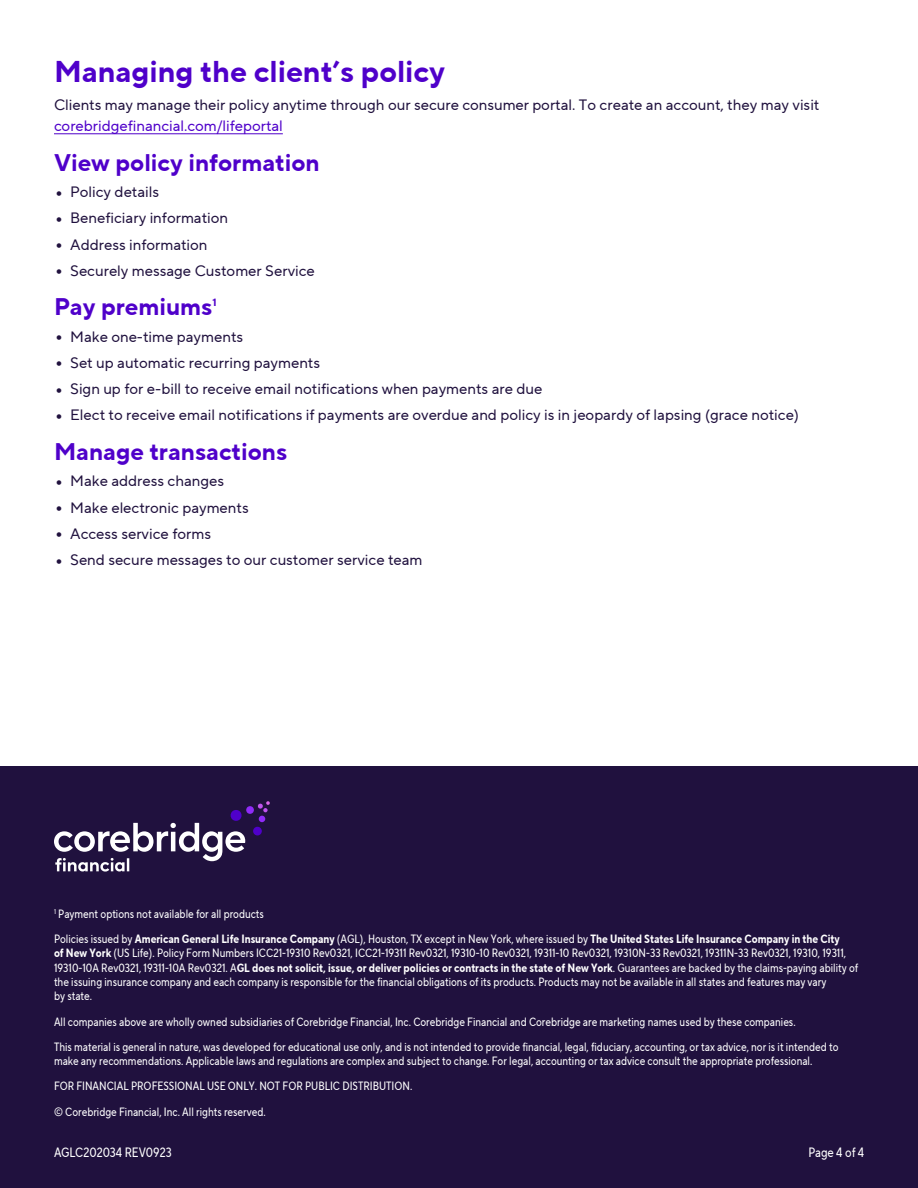
<style>
.page{position:relative;width:918px;height:1188px;background:#fff}
.page>*{position:absolute;margin:0;border:0;box-sizing:border-box;transform-origin:0 0}
.t1{font:700 30px "TT Norms Pro";color:#4f00ca}
.t2{font:700 24px "TT Norms Pro";color:#4f00ca}
.t3{font:15px/21px "TT Norms Pro";color:#20113e}
.t4{font:13.5px "TT Norms Pro Cond";color:#fff}
.t5{font:12px/14.4px "TT Norms Pro Cond";color:#fff}
.t6{font:700 10.5px "TT Norms Pro";color:#4f00ca}
.s1{color:#4f00ca}
.s2{font-size:22.5px}
.s3{font-weight:700}
</style>
<div class="page">
<hr style="left:54px;top:133px;width:229px;height:1px;background:#4f00ca">
<div style="left:0;top:766px;width:918px;height:422px;background:#20113e"></div>
<svg style="left:54px;top:801px;width:216px;height:71px"></svg>
<div style="left:253px;top:827px;width:9px;height:9px;background:#4f00ca;border-radius:50%"></div>
<h2 class="t1" style="left:54px;top:50px;width:393px">Managing the client’s policy</h2>
<p class="t3" style="left:54px;top:94px;width:767px">Clients may manage their policy anytime through our secure consumer portal. To create an account, they may visit <span class="s1">corebridgefinancial.com/lifeportal</span></p>
<h3 class="t2" style="left:54px;top:145px;width:267px">View policy information</h3>
<p class="t3" style="left:54px;top:181px;width:107px"><span class="s2">•</span> Policy details</p>
<p class="t3" style="left:54px;top:208px;width:176px"><span class="s2">•</span> Beneficiary information</p>
<p class="t3" style="left:54px;top:234px;width:155px"><span class="s2">•</span> Address information</p>
<p class="t3" style="left:54px;top:260px;width:262px"><span class="s2">•</span> Securely message Customer Service</p>
<h3 class="t2" style="left:54px;top:289px;width:160px">Pay premiums</h3>
<h3 class="t6" style="left:212px;top:295px;width:6px">1</h3>
<p class="t3" style="left:54px;top:326px;width:191px"><span class="s2">•</span> Make one-time payments</p>
<p class="t3" style="left:54px;top:352px;width:268px"><span class="s2">•</span> Set up automatic recurring payments</p>
<p class="t3" style="left:54px;top:378px;width:490px"><span class="s2">•</span> Sign up for e-bill to receive email notifications when payments are due</p>
<p class="t3" style="left:54px;top:405px;width:747px"><span class="s2">•</span> Elect to receive email notifications if payments are overdue and policy is in jeopardy of lapsing (grace notice)</p>
<h3 class="t2" style="left:54px;top:434px;width:235px">Manage transactions</h3>
<p class="t3" style="left:54px;top:470px;width:172px"><span class="s2">•</span> Make address changes</p>
<p class="t3" style="left:54px;top:497px;width:196px"><span class="s2">•</span> Make electronic payments</p>
<p class="t3" style="left:54px;top:523px;width:159px"><span class="s2">•</span> Access service forms</p>
<p class="t3" style="left:54px;top:549px;width:370px"><span class="s2">•</span> Send secure messages to our customer service team</p>
<h3 class="t5" style="left:54px;top:906px;width:211px"><sup>1</sup> Payment options not available for all products</h3>
<p class="t5" style="left:54px;top:931px;width:806px">Policies issued by <span class="s3">American General Life Insurance Company</span> (AGL), Houston, TX except in New York, where issued by <span class="s3">The United States Life Insurance Company in the City<br>of New York</span> (US Life). Policy Form Numbers ICC21-19310 Rev0321, ICC21-19311 Rev0321, 19310-10 Rev0321, 19311-10 Rev0321, 19310N-33 Rev0321, 19311N-33 Rev0321, 19310, 19311, 19310-10A Rev0321, 19311-10A Rev0321. A<span class="s3">GL does not solicit, issue, or deliver policies or contracts in the state of New York</span>. Guarantees are backed by the claims-paying ability of the issuing insurance company and each company is responsible for the financial obligations of its products. Products may not be available in all states and features may vary<br>by state.</p>
<p class="t5" style="left:54px;top:1014px;width:743px">All companies above are wholly owned subsidiaries of Corebridge Financial, Inc. Corebridge Financial and Corebridge are marketing names used by these companies.</p>
<p class="t5" style="left:54px;top:1039px;width:786px">This material is general in nature, was developed for educational use only, and is not intended to provide financial, legal, fiduciary, accounting, or tax advice, nor is it intended to make any recommendations. Applicable laws and regulations are complex and subject to change. For legal, accounting or tax advice consult the appropriate professional.</p>
<p class="t5" style="left:54px;top:1079px;width:360px">FOR FINANCIAL PROFESSIONAL USE ONLY. NOT FOR PUBLIC DISTRIBUTION.</p>
<p class="t5" style="left:54px;top:1104px;width:213px">© Corebridge Financial, Inc. All rights reserved.</p>
<p class="t4" style="left:54px;top:1143px;width:119px">AGLC202034 REV0923</p>
<p class="t4" style="left:809px;top:1143px;width:57px">Page 4 of 4</p>
</div>
